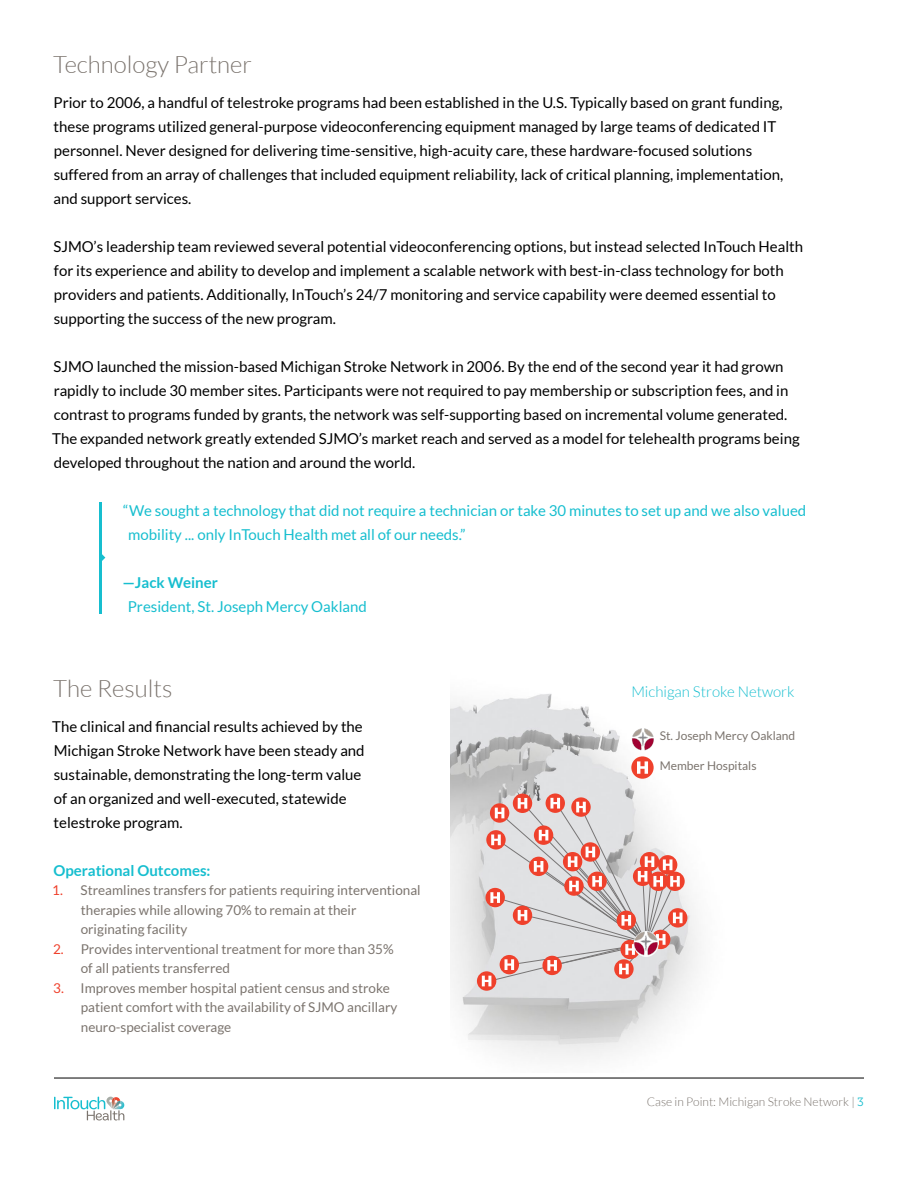
<style>
.page{position:relative;width:918px;height:1188px;background:#fff}
.page>*{position:absolute;margin:0;border:0;box-sizing:border-box;transform-origin:0 0}
.t1{font:300 24px "Lato";color:#7b746e}
.t2{font:15px/24px "Lato";color:#000}
.t3{font:15px/24px "Lato";color:#16becf}
.t4{font:700 15px "Lato";color:#16becf}
.t5{font:300 15px "Lato";color:#16becf}
.t6{font:13.5px/19.5px "Lato";color:#7b746e}
.t7{font:12px "Lato";color:#7b746e}
.t8{font:300 12px "Lato";color:#7b746e}
.s1{color:#ef412c}
.s2{font-family:"Museo Slab 300";font-weight:400;color:#16becf}
</style>
<div class="page">
<svg style="left:54px;top:1097px;width:70px;height:23px"></svg>
<hr style="left:54px;top:1078px;width:810px;height:1px;background:#000">
<img style="left:450px;top:694px;width:250px;height:365px">
<div style="left:631px;top:756px;width:23px;height:23px;background:#ef412c;border-radius:50%"></div>
<svg style="left:637px;top:761px;width:11px;height:13px"></svg>
<div style="left:513px;top:794px;width:19px;height:19px;background:#ef412c;border-radius:50%"></div>
<svg style="left:546px;top:794px;width:19px;height:19px"></svg>
<svg style="left:477px;top:971px;width:19px;height:20px"></svg>
<svg style="left:665px;top:872px;width:20px;height:19px"></svg>
<div style="left:668px;top:908px;width:19px;height:20px;background:#ef412c;border-radius:50%"></div>
<svg style="left:482px;top:798px;width:201px;height:188px;background:#dfc7c5"></svg>
<div style="left:631px;top:727px;width:23px;height:24px;background:#fff;border-radius:50%"></div>
<img style="left:632px;top:728px;width:22px;height:23px">
<img style="left:634px;top:931px;width:25px;height:26px">
<hr style="left:99px;top:502px;width:2px;height:111px;background:#16becf">
<svg style="left:101px;top:554px;width:4px;height:8px"></svg>
<h1 class="t1" style="left:53px;top:52px;width:200px">Technology Partner</h1>
<p class="t2" style="left:54px;top:91px;width:731px">Prior to 2006, a handful of telestroke programs had been established in the U.S. Typically based on grant funding, these programs utilized general-purpose videoconferencing equipment managed by large teams of dedicated IT personnel. Never designed for delivering time-sensitive, high-acuity care, these hardware-focused solutions suffered from an array of challenges that included equipment reliability, lack of critical planning, implementation, and support services.</p>
<p class="t2" style="left:54px;top:235px;width:751px">SJMO’s leadership team reviewed several potential videoconferencing options, but instead selected InTouch Health for its experience and ability to develop and implement a scalable network with best-in-class technology for both providers and patients. Additionally, InTouch’s 24/7 monitoring and service capability were deemed essential to supporting the success of the new program.</p>
<p class="t2" style="left:52px;top:355px;width:749px">SJMO launched the mission-based Michigan Stroke Network in 2006. By the end of the second year it had grown rapidly to include 30 member sites. Participants were not required to pay membership or subscription fees, and in contrast to programs funded by grants, the network was self-supporting based on incremental volume generated.<br>The expanded network greatly extended SJMO’s market reach and served as a model for telehealth programs being developed throughout the nation and around the world.</p>
<p class="t3" style="left:128px;top:499px;width:680px;text-indent:-5px">“We sought a technology that did not require a technician or take 30 minutes to set up and we also valued mobility ... only InTouch Health met all of our needs.”</p>
<p class="t4" style="left:122px;top:574px;width:97px">—Jack Weiner</p>
<p class="t3" style="left:128px;top:595px;width:241px">President, St. Joseph Mercy Oakland</p>
<h1 class="t1" style="left:53px;top:675px;width:121px">The Results</h1>
<p class="t2" style="left:52px;top:714px;width:314px">The clinical and financial results achieved by the Michigan Stroke Network have been steady and sustainable, demonstrating the long-term value of an organized and well-executed, statewide telestroke program.</p>
<p class="t4" style="left:53px;top:862px;width:159px">Operational Outcomes:</p>
<p class="t6" style="left:81px;top:881px;width:341px;text-indent:-29px"><span class="s1">1.</span> Streamlines transfers for patients requiring interventional therapies while allowing 70% to remain at their originating facility</p>
<p class="t6" style="left:81px;top:939px;width:315px;text-indent:-28px"><span class="s1">2.</span> Provides interventional treatment for more than 35% of all patients transferred</p>
<p class="t6" style="left:81px;top:978px;width:318px;text-indent:-28px"><span class="s1">3.</span> Improves member hospital patient census and stroke patient comfort with the availability of SJMO ancillary neuro-specialist coverage</p>
<p class="t5" style="left:631px;top:684px;width:165px">Michigan Stroke Network</p>
<p class="t7" style="left:660px;top:729px;width:137px">St. Joseph Mercy Oakland</p>
<p class="t7" style="left:660px;top:759px;width:98px">Member Hospitals</p>
<p class="t8" style="left:647px;top:1096px;width:219px">Case in Point: Michigan Stroke Network | <span class="s2">3</span></p>
</div>
